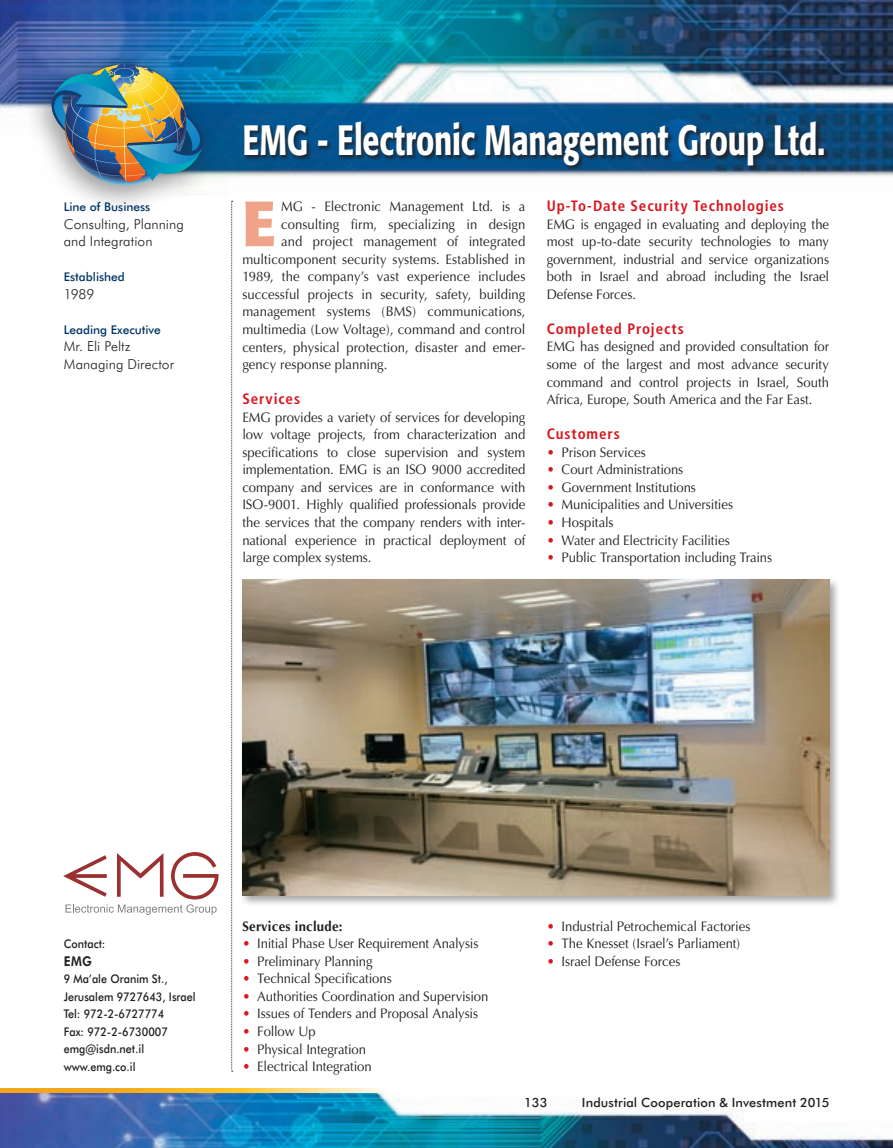
<style>
.page{position:relative;width:893px;height:1148px;background:#fff}
.page>*{position:absolute;margin:0;border:0;box-sizing:border-box;transform-origin:0 0}
.t1{font:700 63.15px "Formata";color:#efa389;scale:.95 1}
.t2{font:500 42px "Formata";letter-spacing:-.005em;color:#fff;scale:.72 1}
.t3{font:700 condensed 15px "Frutiger";letter-spacing:.06em;color:#d7171f}
.t4{font:13.8px/17.5px "Optima";color:#231f20;text-align:justify;scale:.95 1}
.t5{font:300 13.8px/17.5px "Futura BT";letter-spacing:.005em;color:#231f20}
.t6{font:700 13.8px "Optima";letter-spacing:.02em;color:#231f20;scale:.95 1}
.t7{font:800 13.5px "Futura BT";color:#231f20;scale:.9 1}
.t8{font:500 12.75px "Futura BT";letter-spacing:.01em;color:#231f20}
.t9{font:500 12px/17.5px "Futura BT";color:#231f20;scale:.9 1}
.t10{font:500 12px "Futura BT";color:#003667}
.s1{color:#d7171f}
</style>
<div class="page">
<img style="left:0;top:0;width:893px;height:178px">
<img style="left:0;top:1093px;width:893px;height:55px">
<svg style="left:231px;top:201px;width:2px;height:871px"></svg>
<div style="left:21px;top:45px;width:198px;height:169px;background:#231f20;opacity:.45"></div>
<img style="left:46px;top:64px;width:163px;height:123px">
<svg style="left:0;top:1089px;width:383px;height:4px;background:#fbc048"></svg>
<svg style="left:63px;top:852px;width:156px;height:63px"></svg>
<div style="left:239px;top:577px;width:601px;height:330px;background:#231f20;opacity:.4"></div>
<img style="left:242px;top:580px;width:587px;height:316px">
<div style="left:242px;top:119px;width:586px;height:51px;background:#231f20;opacity:.75"></div>
<p class="t10" style="left:64px;top:200px;width:88px">Line of Business</p>
<p class="t5" style="left:64px;top:215px;width:122px">Consulting, Planning and Integration</p>
<p class="t10" style="left:64px;top:270px;width:63px">Established</p>
<p class="t5" style="left:64px;top:285px;width:32px">1989</p>
<p class="t10" style="left:64px;top:322px;width:99px">Leading Executive</p>
<p class="t5" style="left:64px;top:338px;width:112px">Mr. Eli Peltz<br>Managing Director</p>
<h2 class="t2" style="left:242px;top:115px;width:811px">EMG - Electronic Management Group Ltd.</h2>
<h1 class="t1" style="left:242px;top:184px;width:37px">E</h1>
<p class="t4" style="left:281px;top:198px;width:259px">MG - Electronic Management Ltd. is a</p>
<p class="t3" style="left:547px;top:197px;width:239px">Up-To-Date Security Technologies</p>
<p class="t4" style="left:547px;top:215px;width:299px">EMG is engaged in evaluating and deploying the most up-to-date security technologies to many government, industrial and service organizations both in Israel and abroad including the Israel Defense Forces.</p>
<p class="t3" style="left:547px;top:320px;width:139px">Completed Projects</p>
<p class="t4" style="left:547px;top:338px;width:299px">EMG has designed and provided consultation for some of the largest and most advance security command and control projects in Israel, South Africa, Europe, South America and the Far East.</p>
<p class="t3" style="left:547px;top:425px;width:75px">Customers</p>
<p class="t4" style="left:547px;top:444px;width:106px"><span class="s1">•</span> Prison Services</p>
<p class="t4" style="left:547px;top:461px;width:145px"><span class="s1">•</span> Court Administrations</p>
<p class="t4" style="left:547px;top:479px;width:159px"><span class="s1">•</span> Government Institutions</p>
<p class="t4" style="left:547px;top:496px;width:198px"><span class="s1">•</span> Municipalities and Universities</p>
<p class="t4" style="left:547px;top:514px;width:72px"><span class="s1">•</span> Hospitals</p>
<p class="t4" style="left:547px;top:531px;width:194px"><span class="s1">•</span> Water and Electricity Facilities</p>
<p class="t4" style="left:547px;top:549px;width:239px"><span class="s1">•</span> Public Transportation including Trains</p>
<p class="t4" style="left:281px;top:215px;width:259px">consulting firm, specializing in design</p>
<p class="t4" style="left:281px;top:233px;width:259px">and project management of integrated</p>
<p class="t4" style="left:242px;top:250px;width:299px">multicomponent security systems. Established in</p>
<p class="t4" style="left:242px;top:268px;width:299px">1989, the company’s vast experience includes</p>
<p class="t4" style="left:242px;top:286px;width:299px">successful projects in security, safety, building</p>
<p class="t4" style="left:242px;top:303px;width:299px">management systems (BMS) communications,</p>
<p class="t4" style="left:242px;top:321px;width:299px">multimedia (Low Voltage), command and control</p>
<p class="t4" style="left:242px;top:338px;width:299px">centers, physical protection, disaster and emer-</p>
<p class="t4" style="left:242px;top:356px;width:154px">gency response planning.</p>
<p class="t3" style="left:242px;top:390px;width:59px">Services</p>
<p class="t4" style="left:242px;top:408px;width:299px">EMG provides a variety of services for developing low voltage projects, from characterization and specifications to close supervision and system implementation. EMG is an ISO 9000 accredited company and services are in conformance with ISO-9001. Highly qualified professionals provide the services that the company renders with inter&shy;national experience in practical deployment of large complex systems.</p>
<p class="t9" style="left:64px;top:935px;width:48px">Contact:</p>
<p class="t7" style="left:64px;top:953px;width:33px">EMG</p>
<p class="t9" style="left:64px;top:970px;width:148px">9 Ma’ale Oranim St.,<br>Jerusalem 9727643, Israel<br>Tel: 972-2-6727774<br>Fax: 972-2-6730007 emg@isdn.net.il www.emg.co.il</p>
<p class="t6" style="left:242px;top:918px;width:107px">Services include:</p>
<p class="t4" style="left:242px;top:935px;width:250px"><span class="s1">•</span> Initial Phase User Requirement Analysis</p>
<p class="t4" style="left:242px;top:953px;width:139px"><span class="s1">•</span> Preliminary Planning</p>
<p class="t4" style="left:242px;top:970px;width:159px"><span class="s1">•</span> Technical Specifications</p>
<p class="t4" style="left:242px;top:988px;width:260px"><span class="s1">•</span> Authorities Coordination and Supervision</p>
<p class="t4" style="left:242px;top:1005px;width:250px"><span class="s1">•</span> Issues of Tenders and Proposal Analysis</p>
<p class="t4" style="left:242px;top:1023px;width:79px"><span class="s1">•</span> Follow Up</p>
<p class="t4" style="left:242px;top:1040px;width:132px"><span class="s1">•</span> Physical Integration</p>
<p class="t4" style="left:242px;top:1058px;width:138px"><span class="s1">•</span> Electrical Integration</p>
<p class="t4" style="left:547px;top:917px;width:216px"><span class="s1">•</span> Industrial Petrochemical Factories</p>
<p class="t4" style="left:547px;top:935px;width:205px"><span class="s1">•</span> The Knesset (Israel’s Parliament)</p>
<p class="t4" style="left:547px;top:953px;width:142px"><span class="s1">•</span> Israel Defense Forces</p>
<p class="t8" style="left:524px;top:1095px;width:25px">133</p>
<p class="t8" style="left:582px;top:1095px;width:249px">Industrial Cooperation &amp; Investment 2015</p>
</div>
